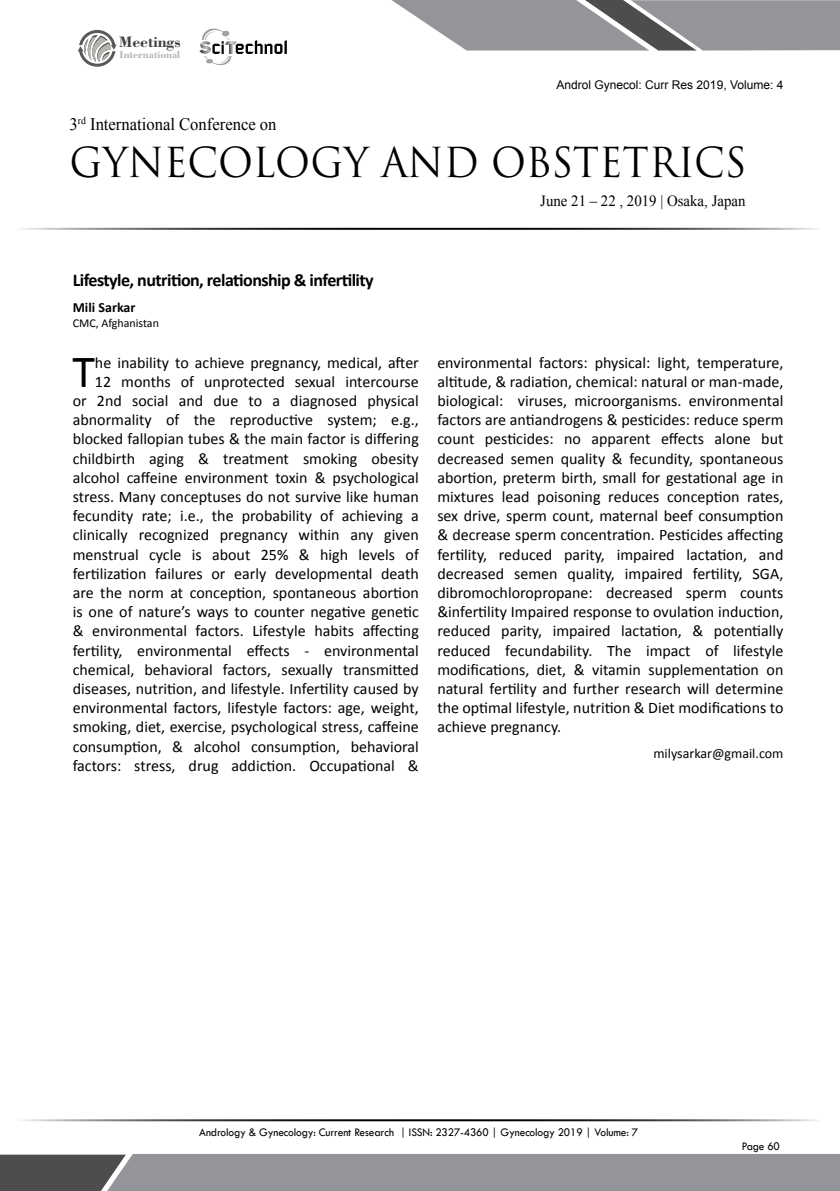
<style>
.page{position:relative;width:840px;height:1191px;background:#fff}
.page>*{position:absolute;margin:0;border:0;box-sizing:border-box;transform-origin:0 0}
.t1{font:46.2px "Calibri";color:#000}
.t2{font:40.2px "Trajan Pro 3";color:#000;scale:.95 1}
.t3{font:700 18px "Calibri";letter-spacing:-.03em;color:#000}
.t4{font:17.4px "Times New Roman";color:#000;scale:.95 1}
.t5{font:16px/19.2px "Calibri";color:#000;text-align:right}
.t6{font:700 16px "Bodoni BT";color:#414042}
.t7{font:15.6px "Times New Roman";color:#000;scale:.95 1}
.t8{font:14px "Calibri";color:#000}
.t9{font:700 14px "Calibri";color:#000}
.t10{font:12px "Tw Cen";letter-spacing:-.01em;color:#000;scale:.95 1}
.t11{font:12px "Arial";color:#000}
.t12{font:12px "Calibri";color:#000}
.t13{font:700 10.6px "Bodoni BT";color:#b3b6af}
</style>
<div class="page">
<hr style="left:12px;top:228px;width:807px;height:2px;background:#000">
<hr style="left:12px;top:1119px;width:807px;height:2px;background:#000">
<svg style="left:391px;top:0;width:448px;height:51px;background:#9b9c9f"></svg>
<svg style="left:0;top:1154px;width:839px;height:37px;background:#8a8c8f"></svg>
<svg style="left:78px;top:30px;width:39px;height:37px"></svg>
<svg style="left:199px;top:29px;width:88px;height:36px"></svg>
<p class="t6" style="left:119px;top:32px;width:63px">Meetings</p>
<p class="t13" style="left:120px;top:48px;width:62px">International</p>
<p class="t11" style="left:556px;top:77px;width:228px">Androl Gynecol: Curr Res 2019, Volume: 4</p>
<p class="t4" style="left:70px;top:112px;width:219px">3<sup>rd</sup> International Conference on</p>
<h2 class="t2" style="left:70px;top:135px;width:713px">GYNECOLOGY AND OBSTETRICS</h2>
<p class="t7" style="left:540px;top:190px;width:217px">June 21 – 22 , 2019 | Osaka, Japan</p>
<p class="t3" style="left:73px;top:268px;width:302px">Lifestyle, nutrition, relationship &amp; infertility</p>
<p class="t9" style="left:73px;top:298px;width:64px">Mili Sarkar</p>
<p class="t12" style="left:73px;top:315px;width:88px">CMC, Afghanistan</p>
<h1 class="t1" style="left:72px;top:342px;width:24px">T</h1>
<p class="t5" style="left:73px;top:353px;width:347px">he inability to achieve pregnancy, medical, after<br>12 months of unprotected sexual intercourse<br>or 2nd social and due to a diagnosed physical abnormality of the reproductive system; e.g., blocked fallopian tubes &amp; the main factor is differing childbirth aging &amp; treatment smoking obesity alcohol caffeine environment toxin &amp; psychological stress. Many conceptuses do not survive like human fecundity rate; i.e., the probability of achieving a clinically recognized pregnancy within any given menstrual cycle is about 25% &amp; high levels of fertilization failures or early developmental death are the norm at conception, spontaneous abortion is one of nature’s ways to counter negative genetic &amp; environmental factors. Lifestyle habits affecting fertility, environmental effects - environmental chemical, behavioral factors, sexually transmitted diseases, nutrition, and lifestyle. Infertility caused by environmental factors, lifestyle factors: age, weight, smoking, diet, exercise, psychological stress, caffeine consumption, &amp; alcohol consumption, behavioral factors: stress, drug addiction. Occupational &amp;</p>
<p class="t5" style="left:437px;top:353px;width:347px;text-align:justify">environmental factors: physical: light, temperature, altitude, &amp; radiation, chemical: natural or man-made, biological: viruses, microorganisms. environmental factors are antiandrogens &amp; pesticides: reduce sperm count pesticides: no apparent effects alone but decreased semen quality &amp; fecundity, spontaneous abortion, preterm birth, small for gestational age in mixtures lead poisoning reduces conception rates, sex drive, sperm count, maternal beef consumption &amp; decrease sperm concentration. Pesticides affecting fertility, reduced parity, impaired lactation, and decreased semen quality, impaired fertility, SGA, dibromochloropropane: decreased sperm counts &amp;infertility Impaired response to ovulation induction, reduced parity, impaired lactation, &amp; potentially reduced fecundability. The impact of lifestyle modifications, diet, &amp; vitamin supplementation on natural fertility and further research will determine the optimal lifestyle, nutrition &amp; Diet modifications to achieve pregnancy.</p>
<p class="t8" style="left:653px;top:744px;width:131px">milysarkar@gmail.com</p>
<p class="t10" style="left:199px;top:1124px;width:463px">Andrology &amp; Gynecology: Current Research | ISSN: 2327-4360 | Gynecology 2019 | Volume: 7</p>
<p class="t10" style="left:741px;top:1139px;width:42px">Page 60</p>
</div>
